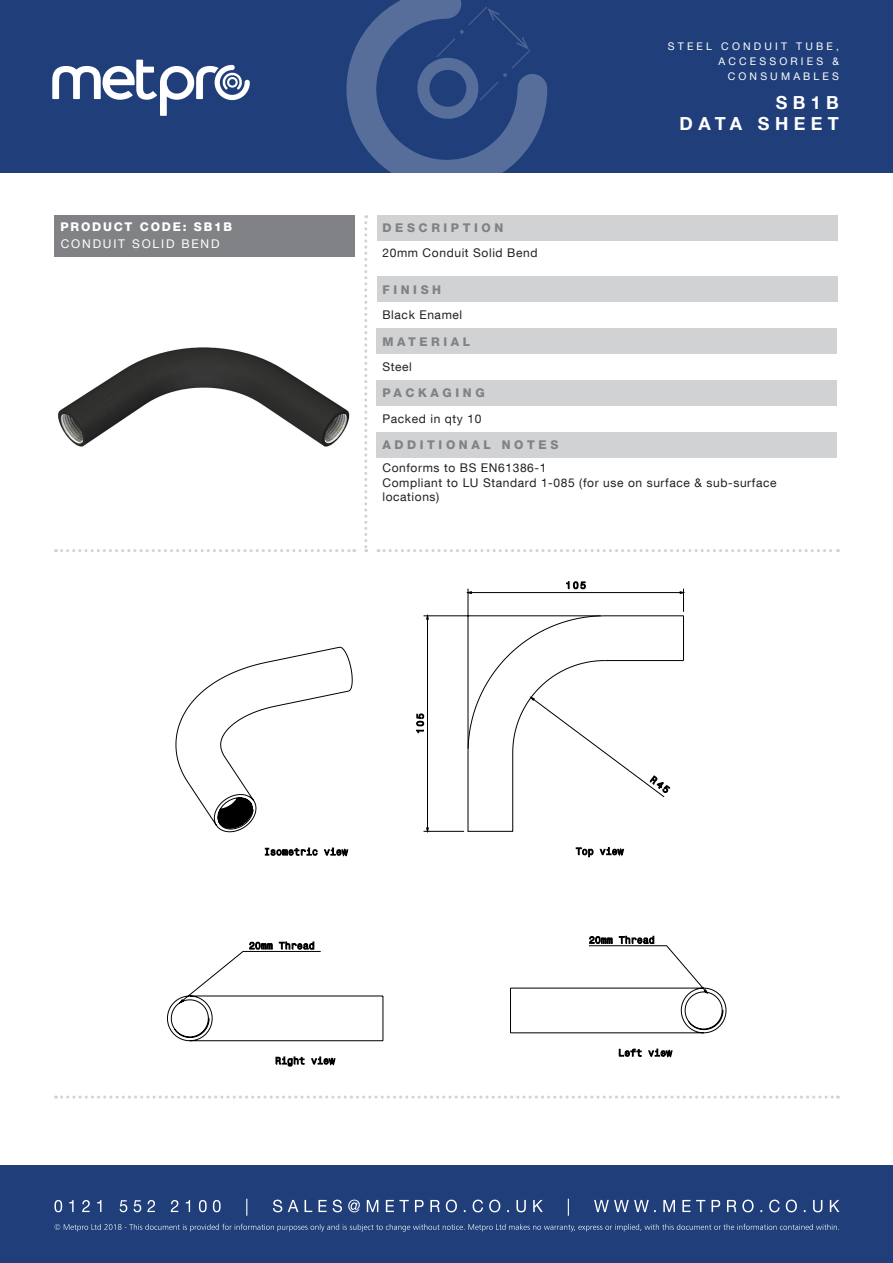
<style>
.page{position:relative;width:893px;height:1263px;background:#fff}
.page>*{position:absolute;margin:0;border:0;box-sizing:border-box;transform-origin:0 0}
.t1{font:700 18px "Helvetica Neue LT Com";letter-spacing:.3em;color:#fff}
.t2{font:12px/14.4px "Helvetica Neue LT Com";letter-spacing:.05em;color:#231f20}
.t3{font:800 12px "Helvetica Neue LT Com";letter-spacing:.3em;color:#808285}
.t4{font:800 12px "Helvetica Neue LT Com";letter-spacing:.15em;color:#fff}
.t5{font:12px "Helvetica Neue LT Com";letter-spacing:.15em;color:#fff}
.t6{font:10.5px "Helvetica Neue LT Com";letter-spacing:.3em;color:#fff}
</style>
<div class="page">
<div style="left:0;top:1165px;width:893px;height:98px;background:#203e7a"></div>
<svg style="left:54px;top:1224px;width:785px;height:7px"></svg>
<svg style="left:54px;top:1199px;width:785px;height:17px"></svg>
<div style="left:0;top:0;width:893px;height:172px;background:#203e7a"></div>
<svg style="left:52px;top:60px;width:198px;height:56px"></svg>
<svg style="left:364px;top:215px;width:3px;height:337px"></svg>
<svg style="left:56px;top:549px;width:299px;height:3px"></svg>
<svg style="left:378px;top:549px;width:460px;height:3px"></svg>
<svg style="left:62px;top:1095px;width:776px;height:3px"></svg>
<svg style="left:346px;top:0;width:201px;height:173px"></svg>
<div style="left:376px;top:215px;width:461px;height:25px;background:#d1d2d4"></div>
<div style="left:55px;top:215px;width:300px;height:41px;background:#808285"></div>
<div style="left:376px;top:277px;width:461px;height:25px;background:#d1d2d4"></div>
<div style="left:376px;top:329px;width:461px;height:25px;background:#d1d2d4"></div>
<div style="left:376px;top:381px;width:461px;height:25px;background:#d1d2d4"></div>
<div style="left:376px;top:432px;width:461px;height:26px;background:#d1d2d4"></div>
<img style="left:58px;top:347px;width:292px;height:100px">
<svg style="left:167px;top:581px;width:560px;height:486px"></svg>
<svg style="left:467px;top:615px;width:217px;height:217px"></svg>
<p class="t4" style="left:61px;top:220px;width:173px">PRODUCT CODE: SB1B</p>
<p class="t5" style="left:61px;top:236px;width:160px">CONDUIT SOLID BEND</p>
<p class="t6" style="left:668px;top:40px;width:173px">STEEL CONDUIT TUBE,</p>
<p class="t6" style="left:718px;top:55px;width:122px">ACCESSORIES &amp;</p>
<p class="t6" style="left:728px;top:70px;width:113px">CONSUMABLES</p>
<p class="t1" style="left:680px;top:112px;width:161px">DATA SHEET</p>
<p class="t1" style="left:776px;top:91px;width:65px">SB1B</p>
<p class="t3" style="left:382px;top:221px;width:122px">DESCRIPTION</p>
<p class="t2" style="left:382px;top:245px;width:157px">20mm Conduit Solid Bend</p>
<p class="t3" style="left:382px;top:282px;width:60px">FINISH</p>
<p class="t2" style="left:382px;top:307px;width:81px">Black Enamel</p>
<p class="t3" style="left:382px;top:334px;width:89px">MATERIAL</p>
<p class="t2" style="left:382px;top:359px;width:31px">Steel</p>
<p class="t3" style="left:382px;top:386px;width:104px">PACKAGING</p>
<p class="t2" style="left:382px;top:411px;width:101px">Packed in qty 10</p>
<p class="t3" style="left:382px;top:438px;width:178px">ADDITIONAL NOTES</p>
<p class="t2" style="left:382px;top:460px;width:166px">Conforms to BS EN61386-1</p>
<p class="t2" style="left:382px;top:475px;width:396px">Compliant to LU Standard 1-085 (for use on surface &amp; sub-surface locations)</p>
</div>
